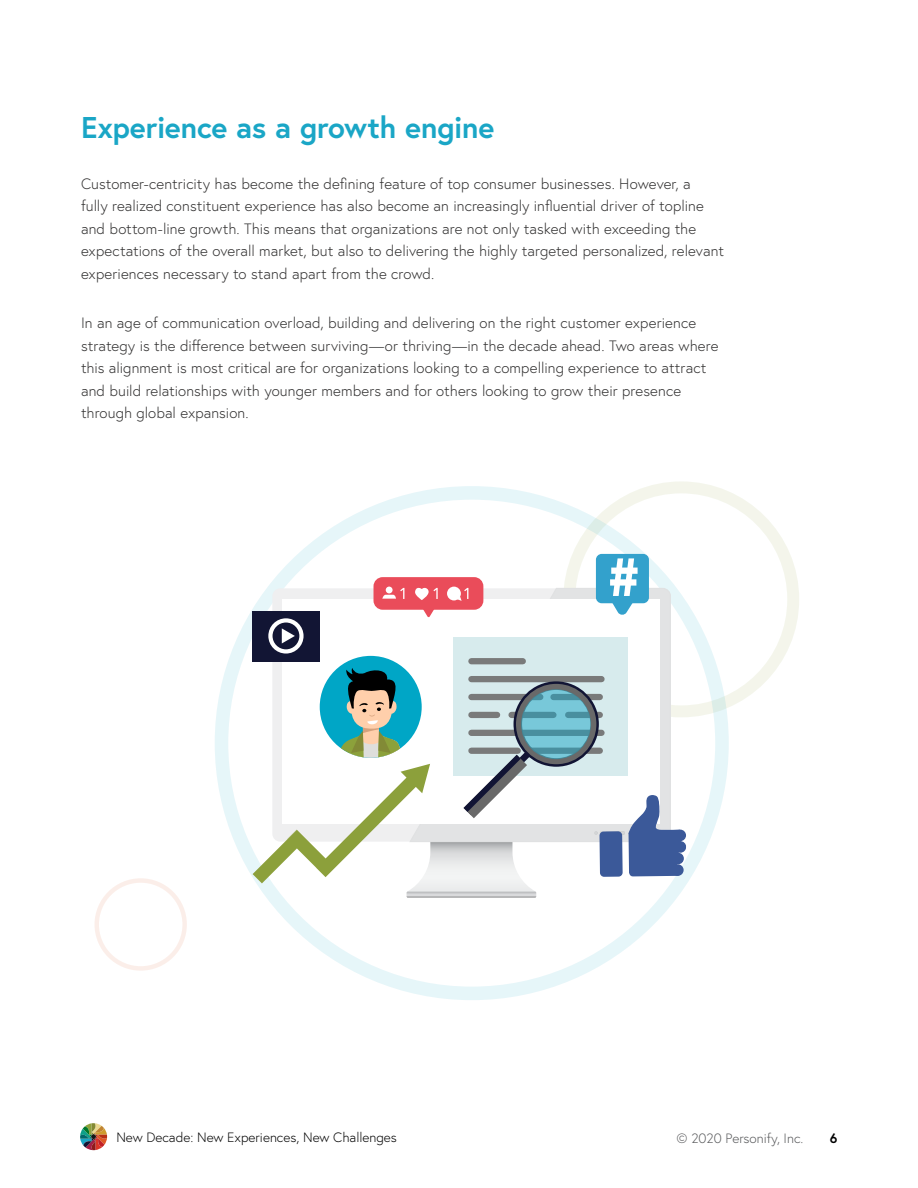
<style>
.page{position:relative;width:918px;height:1188px;background:#fff}
.page>*{position:absolute;margin:0;border:0;box-sizing:border-box;transform-origin:0 0}
.t1{font:700 30px "Europa";letter-spacing:-.01em;color:#1aa6c6}
.t2{font:300 15px/22.5px "Europa";letter-spacing:.005em;color:#2f2e2e}
.t3{font:300 13.5px "Europa";color:#000}
.t4{font:300 13.5px "Europa";color:#58595b}
.t5{font:700 13.5px "Europa";color:#000}
</style>
<div class="page">
<svg style="left:80px;top:1123px;width:27px;height:27px"></svg>
<div style="left:563px;top:481px;width:236px;height:236px;border:12px solid #8fa23b;border-radius:50%"></div>
<div style="left:94px;top:878px;width:93px;height:93px;border:4px solid #df5926;border-radius:50%"></div>
<div style="left:215px;top:486px;width:514px;height:514px;border:14px solid #00a6c6;border-radius:50%"></div>
<svg style="left:483px;top:587px;width:189px;height:255px"></svg>
<div style="left:283px;top:599px;width:377px;height:225px;background:#fff"></div>
<div style="left:320px;top:656px;width:102px;height:102px;background:#00a6c6;border-radius:50%"></div>
<div style="left:453px;top:637px;width:175px;height:139px;background:#d7ebed"></div>
<div style="left:471px;top:658px;width:52px;height:6px;background:#797a7a"></div>
<div style="left:471px;top:676px;width:131px;height:6px;background:#797a7a"></div>
<div style="left:471px;top:694px;width:69px;height:6px;background:#696969"></div>
<svg style="left:575px;top:694px;width:25px;height:6px"></svg>
<svg style="left:597px;top:712px;width:3px;height:6px"></svg>
<div style="left:471px;top:730px;width:131px;height:6px;background:#797a7a"></div>
<svg style="left:536px;top:748px;width:64px;height:6px"></svg>
<div style="left:514px;top:681px;width:85px;height:86px;border:4px solid #111434;border-radius:50%"></div>
<div style="left:516px;top:684px;width:80px;height:80px;border:6px solid #696969;border-radius:50%"></div>
<svg style="left:521px;top:689px;width:70px;height:70px;background:#66b2c2"></svg>
<div style="left:253px;top:611px;width:67px;height:50px;background:#121534"></div>
<div style="left:268px;top:618px;width:36px;height:36px;border:4px solid #fff;border-radius:50%"></div>
<svg style="left:282px;top:628px;width:13px;height:15px"></svg>
<div style="left:374px;top:577px;width:109px;height:33px;background:#ea4c5a;border-radius:9px"></div>
<div style="left:386px;top:587px;width:7px;height:6px;background:#fff;border-radius:50%"></div>
<svg style="left:382px;top:588px;width:22px;height:11px"></svg>
<div style="left:447px;top:587px;width:14px;height:13px;background:#fff;border-radius:50%"></div>
<svg style="left:415px;top:588px;width:23px;height:12px"></svg>
<svg style="left:457px;top:588px;width:11px;height:13px"></svg>
<svg style="left:422px;top:609px;width:13px;height:8px"></svg>
<svg style="left:672px;top:864px;width:12px;height:12px"></svg>
<div style="left:672px;top:853px;width:12px;height:11px;background:#3b5999;border-radius:50%"></div>
<div style="left:675px;top:841px;width:11px;height:12px;background:#3b5999;border-radius:50%"></div>
<div style="left:674px;top:830px;width:12px;height:11px;background:#3b5999;border-radius:50%"></div>
<svg style="left:594px;top:795px;width:88px;height:82px"></svg>
<div style="left:596px;top:554px;width:53px;height:49px;background:#33a1cc;border-radius:6px"></div>
<svg style="left:610px;top:558px;width:28px;height:57px"></svg>
<svg style="left:253px;top:668px;width:283px;height:230px"></svg>
<h1 class="t1" style="left:81px;top:107px;width:415px">Experience as a growth engine</h1>
<p class="t2" style="left:81px;top:172px;width:645px">Customer-centricity has become the defining feature of top consumer businesses. However, a<br>fully realized constituent experience has also become an increasingly influential driver of topline and bottom-line growth. This means that organizations are not only tasked with exceeding the expectations of the overall market, but also to delivering the highly targeted personalized, relevant experiences necessary to stand apart from the crowd.</p>
<p class="t2" style="left:81px;top:312px;width:639px">In an age of communication overload, building and delivering on the right customer experience strategy is the difference between surviving—or thriving—in the decade ahead. Two areas where this alignment is most critical are for organizations looking to a compelling experience to attract and build relationships with younger members and for others looking to grow their presence through global expansion.</p>
<p class="t3" style="left:116px;top:1129px;width:282px">New Decade: New Experiences, New Challenges</p>
<p class="t4" style="left:677px;top:1130px;width:128px">© 2020 Personify, Inc.</p>
<p class="t5" style="left:830px;top:1129px;width:9px">6</p>
</div>
